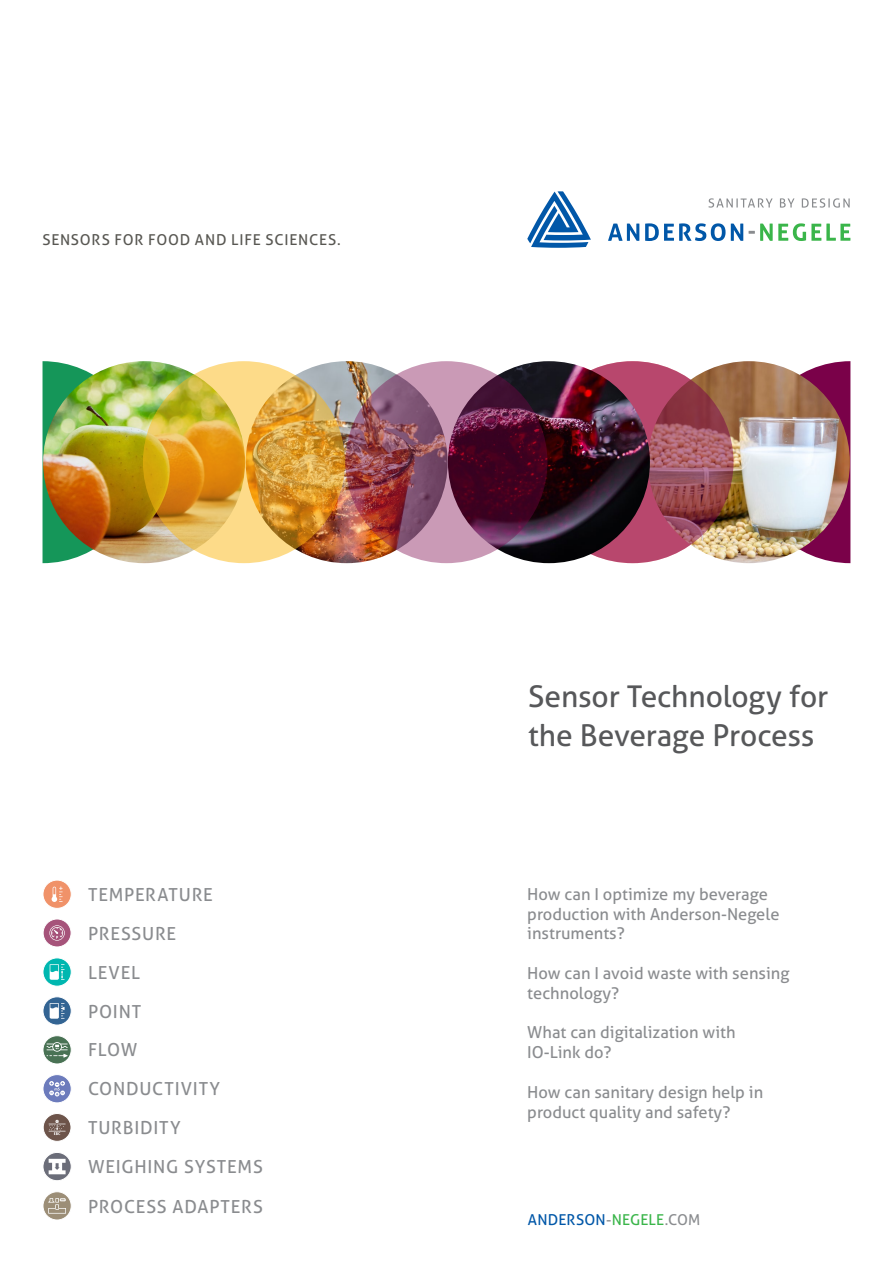
<style>
.page{position:relative;width:893px;height:1263px;background:#fff}
.page>*{position:absolute;margin:0;border:0;box-sizing:border-box;transform-origin:0 0}
.t1{font:30px/39px "Aller";letter-spacing:-.005em;color:#57585a}
.t2{font:18px/39px "Aller";letter-spacing:.04em;color:#8a8c8f}
.t3{font:16.5px/19.8px "Aller";color:#8a8c8f}
.t4{font:15px "Aller";letter-spacing:.05em;color:#585752}
.t5{font:15px "Aller";letter-spacing:.01em;color:#0157a8}
.s1{font-size:15px;color:#fff}
.s2{color:#8a8c8f}
.s3{color:#3ab54a}
</style>
<div class="page">
<svg style="left:759px;top:361px;width:91px;height:202px"></svg>
<svg style="left:43px;top:361px;width:91px;height:202px"></svg>
<img style="left:246px;top:361px;width:202px;height:202px;border-radius:101px">
<img style="left:648px;top:361px;width:202px;height:202px;border-radius:101px">
<img style="left:43px;top:361px;width:202px;height:202px;border-radius:101px">
<svg style="left:143px;top:361px;width:202px;height:202px;background:#e0ac43"></svg>
<svg style="left:531px;top:361px;width:202px;height:202px;background:#a64b61"></svg>
<img style="left:448px;top:361px;width:202px;height:202px;border-radius:101px">
<img style="left:345px;top:361px;width:202px;height:202px;border-radius:50%">
<svg style="left:708px;top:198px;width:65px;height:10px"></svg>
<svg style="left:780px;top:198px;width:14px;height:10px"></svg>
<svg style="left:802px;top:198px;width:48px;height:10px"></svg>
<svg style="left:608px;top:224px;width:31px;height:17px"></svg>
<svg style="left:645px;top:223px;width:98px;height:18px"></svg>
<svg style="left:749px;top:223px;width:101px;height:18px"></svg>
<svg style="left:527px;top:191px;width:64px;height:57px"></svg>
<div style="left:43px;top:880px;width:28px;height:28px;background:#f09269;border-radius:50%"></div>
<div style="left:43px;top:880px;width:29px;height:29px;border:1px solid #fff;border-radius:50%"></div>
<svg style="left:52px;top:886px;width:11px;height:16px"></svg>
<div style="left:43px;top:919px;width:28px;height:28px;background:#a6537a;border-radius:50%"></div>
<div style="left:43px;top:918px;width:29px;height:29px;border:1px solid #fff;border-radius:50%"></div>
<svg style="left:49px;top:925px;width:16px;height:16px"></svg>
<svg style="left:43px;top:958px;width:28px;height:28px"></svg>
<div style="left:43px;top:957px;width:29px;height:30px;border:1px solid #fff;border-radius:50%"></div>
<svg style="left:50px;top:964px;width:15px;height:16px"></svg>
<div style="left:43px;top:997px;width:28px;height:28px;background:#336493;border-radius:50%"></div>
<div style="left:43px;top:996px;width:29px;height:29px;border:1px solid #fff;border-radius:50%"></div>
<svg style="left:50px;top:1003px;width:15px;height:16px"></svg>
<svg style="left:43px;top:1036px;width:28px;height:28px"></svg>
<div style="left:43px;top:1035px;width:29px;height:29px;border:1px solid #fff;border-radius:50%"></div>
<svg style="left:47px;top:1042px;width:21px;height:15px"></svg>
<div style="left:43px;top:1074px;width:28px;height:29px;background:#6c7bbc;border-radius:50%"></div>
<div style="left:43px;top:1074px;width:29px;height:29px;border:1px solid #fff;border-radius:50%"></div>
<svg style="left:49px;top:1081px;width:16px;height:15px"></svg>
<div style="left:43px;top:1113px;width:28px;height:28px;background:#6d544a;border-radius:50%"></div>
<div style="left:43px;top:1113px;width:28px;height:29px;border:1px solid #fff;border-radius:50%"></div>
<svg style="left:49px;top:1120px;width:17px;height:15px"></svg>
<svg style="left:43px;top:1152px;width:28px;height:29px"></svg>
<div style="left:43px;top:1152px;width:29px;height:29px;border:1px solid #fff;border-radius:50%"></div>
<svg style="left:49px;top:1159px;width:17px;height:15px"></svg>
<svg style="left:43px;top:1192px;width:28px;height:28px"></svg>
<div style="left:43px;top:1191px;width:29px;height:29px;border:1px solid #fff;border-radius:50%"></div>
<svg style="left:48px;top:1198px;width:18px;height:15px"></svg>
<p class="t4" style="left:43px;top:231px;width:300px">SENSORS FOR FOOD AND LIFE SCIENCES.</p>
<p class="t2" style="left:88px;top:875px;width:176px">TEMPERATURE<br>PRESSURE<br>LEVEL<br>POINT <span class="s1">LEVEL<br></span>FLOW<br>CONDUCTIVITY<br>TURBIDITY<br>WEIGHING SYSTEMS<br>PROCESS ADAPTERS</p>
<h1 class="t1" style="left:528px;top:677px;width:302px">Sensor Technology for the Beverage Process</h1>
<p class="t3" style="left:527px;top:884px;width:254px">How can I optimize my beverage production with Anderson-Negele instruments?</p>
<p class="t3" style="left:527px;top:963px;width:264px">How can I avoid waste with sensing technology?</p>
<p class="t3" style="left:527px;top:1022px;width:210px">What can digitalization with<br>IO-Link do?</p>
<p class="t3" style="left:527px;top:1082px;width:237px">How can sanitary design help in product quality and safety?</p>
<p class="t5" style="left:528px;top:1211px;width:174px">ANDERSON<span class="s2">-</span><span class="s3">NEGELE</span><span class="s2">.COM</span></p>
</div>
